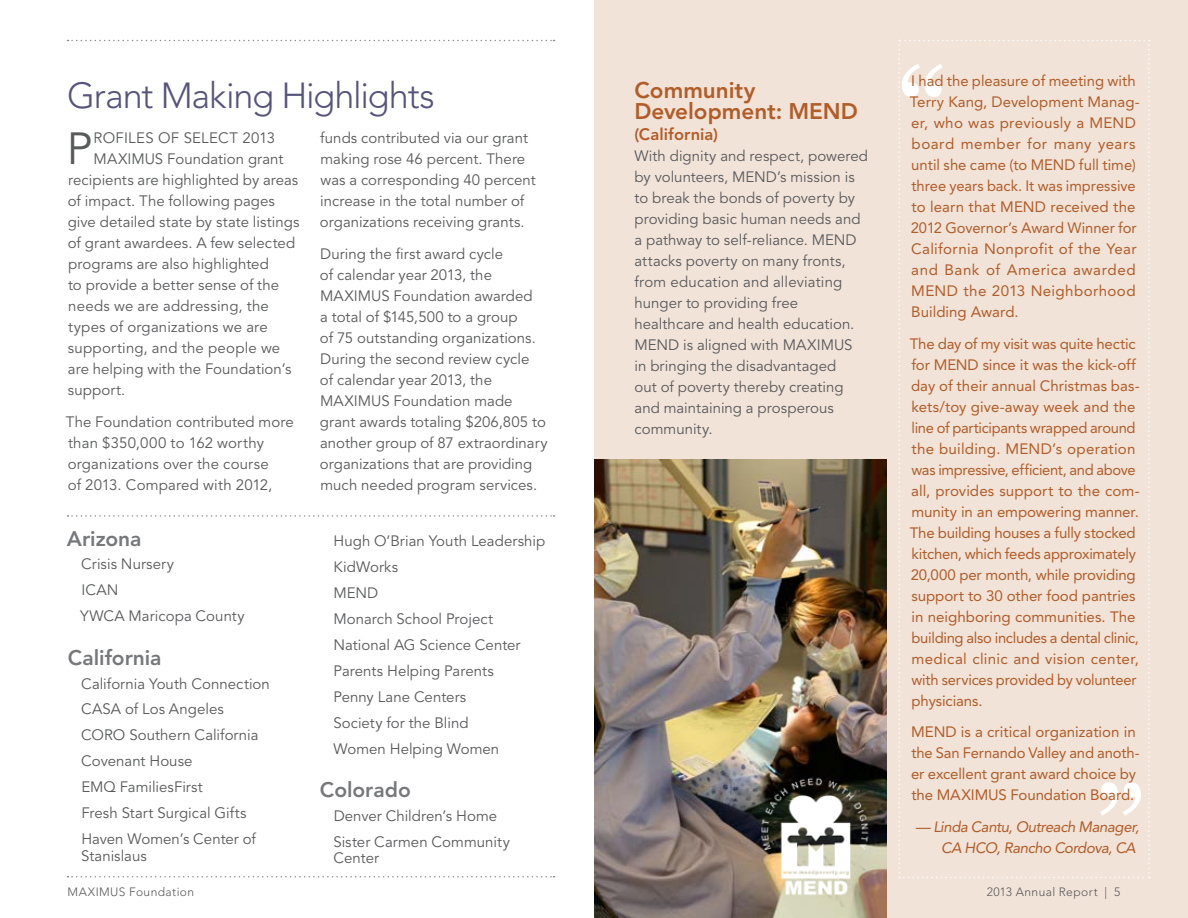
<style>
.page{position:relative;width:1188px;height:918px;background:#fff}
.page>*{position:absolute;margin:0;border:0;box-sizing:border-box;transform-origin:0 0}
.t1{font:44.7px "Avenir LT Pro";color:#58595b}
.t2{font:300 36px "Avenir LT Pro";letter-spacing:-.035em;color:#57547b}
.t3{font:800 22.5px/21px "Avenir LT Pro";color:#b25c28}
.t4{font:800 21px "Avenir LT Pro";color:#77787b}
.t5{font:800 16.5px "Avenir LT Pro";letter-spacing:.005em;color:#b25c28}
.t6{font:15px/21px "Avenir LT Pro";letter-spacing:.005em;color:#58595b}
.t7{font:15px/21px "Avenir LT Pro";letter-spacing:-.005em;color:#b25c28}
.t8{font:italic 15px/21px "Avenir LT Pro";letter-spacing:-.025em;color:#b25c28;text-align:right}
.t9{font:300 12px "Avenir LT Pro";letter-spacing:.035em;color:#58595b}
</style>
<div class="page">
<svg style="left:68px;top:40px;width:487px;height:1px"></svg>
<svg style="left:68px;top:876px;width:487px;height:2px"></svg>
<div style="left:887px;top:0;width:301px;height:918px;background:#f1e3d8"></div>
<div style="left:594px;top:0;width:301px;height:459px;background:#f1e3d8"></div>
<img style="left:594px;top:459px;width:293px;height:459px">
<svg style="left:635px;top:40px;width:515px;height:838px"></svg>
<svg style="left:68px;top:515px;width:487px;height:2px"></svg>
<img style="left:746px;top:771px;width:139px;height:130px">
<h2 class="t2" style="left:67px;top:75px;width:369px">Grant Making Highlights</h2>
<h1 class="t1" style="left:67px;top:122px;width:27px">P</h1>
<p class="t6" style="left:94px;top:128px;width:183px">ROFILES OF SELECT 2013</p>
<p class="t6" style="left:94px;top:149px;width:191px">MAXIMUS Foundation grant</p>
<p class="t6" style="left:68px;top:170px;width:232px">recipients are highlighted by areas</p>
<p class="t6" style="left:68px;top:191px;width:209px">of impact. The following pages</p>
<p class="t6" style="left:68px;top:212px;width:233px">give detailed state by state listings</p>
<p class="t6" style="left:68px;top:233px;width:229px">of grant awardees. A few selected</p>
<p class="t6" style="left:68px;top:254px;width:202px">programs are also highlighted</p>
<p class="t6" style="left:68px;top:275px;width:213px">to provide a better sense of the</p>
<p class="t6" style="left:68px;top:296px;width:202px">needs we are addressing, the</p>
<p class="t6" style="left:68px;top:317px;width:201px">types of organizations we are</p>
<p class="t6" style="left:68px;top:338px;width:214px">supporting, and the people we</p>
<p class="t6" style="left:68px;top:359px;width:225px">are helping with the Foundation’s</p>
<p class="t6" style="left:68px;top:380px;width:59px">support.</p>
<p class="t6" style="left:66px;top:411px;width:229px">The Foundation contributed more than $350,000 to 162 worthy organizations over the course<br>of 2013. Compared with 2012,</p>
<h3 class="t4" style="left:67px;top:526px;width:76px">Arizona</h3>
<p class="t6" style="left:80px;top:552px;width:166px;line-height:26px">Crisis Nursery<br>ICAN<br>YWCA Maricopa County</p>
<h3 class="t4" style="left:68px;top:646px;width:95px">California</h3>
<p class="t6" style="left:81px;top:671px;width:190px;line-height:26px">California Youth Connection<br>CASA of Los Angeles<br>CORO Southern California<br>Covenant House<br>EMQ FamiliesFirst<br>Fresh Start Surgical Gifts<br>Haven Women’s Center of</p>
<p class="t6" style="left:81px;top:845px;width:67px">Stanislaus</p>
<p class="t9" style="left:68px;top:884px;width:128px">MAXIMUS Foundation</p>
<p class="t6" style="left:320px;top:128px;width:217px">funds contributed via our grant making rose 46 percent. There was a corresponding 40 percent increase in the total number of organizations receiving grants.</p>
<p class="t6" style="left:320px;top:243px;width:229px">During the first award cycle<br>of calendar year 2013, the<br>MAXIMUS Foundation awarded<br>a total of $145,500 to a group<br>of 75 outstanding organizations.<br>During the second review cycle<br>of calendar year 2013, the<br>MAXIMUS Foundation made grant awards totaling $206,805 to another group of 87 extraordinary organizations that are providing much needed program services.</p>
<p class="t6" style="left:333px;top:528px;width:213px;line-height:26px">Hugh O’Brian Youth Leadership<br>KidWorks<br>MEND<br>Monarch School Project<br>National AG Science Center<br>Parents Helping Parents<br>Penny Lane Centers<br>Society for the Blind<br>Women Helping Women</p>
<h3 class="t4" style="left:320px;top:778px;width:92px">Colorado</h3>
<p class="t6" style="left:333px;top:803px;width:178px;line-height:26px">Denver Children’s Home<br>Sister Carmen Community</p>
<p class="t6" style="left:333px;top:848px;width:47px">Center</p>
<h3 class="t3" style="left:634px;top:80px;width:225px">Community<br>Development: MEND</h3>
<p class="t5" style="left:634px;top:125px;width:85px">(California)</p>
<p class="t6" style="left:634px;top:146px;width:235px">With dignity and respect, powered by volunteers, MEND’s mission is to break the bonds of poverty by providing basic human needs and a pathway to self-reliance. MEND attacks poverty on many fronts, from education and alleviating hunger to providing free healthcare and health education.<br>MEND is aligned with MAXIMUS in bringing the disadvantaged<br>out of poverty thereby creating and maintaining a prosperous community.</p>
<p class="t7" style="left:910px;top:71px;width:231px">I had the pleasure of meeting with<br>Terry Kang, Development Manag&shy;er, who was previously a MEND board member for many years until she came (to MEND full time) three years back. It was impressive to learn that MEND received the<br>2012 Governor’s Award Winner for<br>California Nonprofit of the Year and Bank of America awarded<br>MEND the 2013 Neighborhood<br>Building Award.</p>
<p class="t7" style="left:910px;top:333px;width:231px">The day of my visit was quite hectic for MEND since it was the kick-off day of their annual Christmas bas&shy;kets/toy give-away week and the line of participants wrapped around the building. MEND’s operation was impressive, efficient, and above all, provides support to the com&shy;munity in an empowering manner.<br>The building houses a fully stocked kitchen, which feeds approximately 20,000 per month, while providing support to 30 other food pantries in neighboring communities. The building also includes a dental clinic, medical clinic and vision center, with services provided by volunteer physicians.</p>
<p class="t7" style="left:911px;top:722px;width:230px">MEND is a critical organization in the San Fernando Valley and anoth&shy;er excellent grant award choice by the MAXIMUS Foundation Board.</p>
<p class="t8" style="left:915px;top:816px;width:225px">— Linda Cantu, Outreach Manager,<br>CA HCO, Rancho Cordova, CA</p>
<p class="t9" style="left:987px;top:884px;width:135px">2013 Annual Report | 5</p>
</div>
